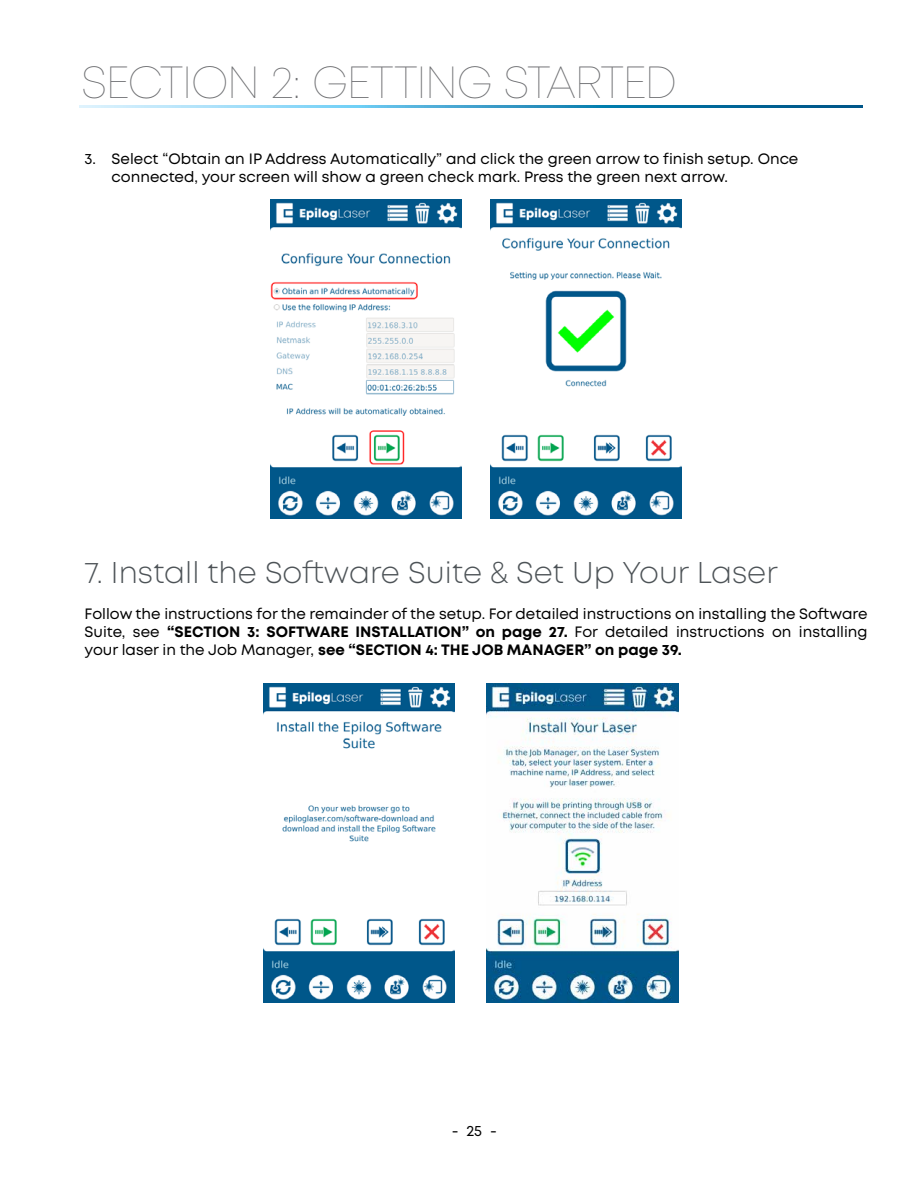
<style>
.page{position:relative;width:918px;height:1188px;background:#fff}
.page>*{position:absolute;margin:0;border:0;box-sizing:border-box;transform-origin:0 0}
.t1{font:100 45px "Mont";letter-spacing:-.04em;color:#6d6e71}
.t2{font:300 30px "Mont";color:#4d5357}
.t3{font:15px/18px "Mont";color:#000}
.s1{font-weight:700}
</style>
<div class="page">
<svg style="left:79px;top:106px;width:783px;height:1px"></svg>
<img style="left:490px;top:200px;width:192px;height:319px">
<img style="left:270px;top:200px;width:192px;height:319px">
<img style="left:487px;top:684px;width:191px;height:319px">
<img style="left:263px;top:684px;width:192px;height:319px">
<h1 class="t1" style="left:81px;top:55px;width:597px">SECTION 2: GETTING STARTED</h1>
<p class="t3" style="left:112px;top:150px;width:688px;text-indent:-27px">3. Select “Obtain an IP Address Automatically” and click the green arrow to finish setup. Once connected, your screen will show a green check mark. Press the green next arrow.</p>
<h2 class="t2" style="left:85px;top:554px;width:695px">7. Install the Software Suite &amp; Set Up Your Laser</h2>
<p class="t3" style="left:85px;top:604px;width:785px;text-align:justify">Follow the instructions for the remainder of the setup. For detailed instructions on installing the Software Suite, see <span class="s1">“SECTION 3: SOFTWARE INSTALLATION” on page 27.</span> For detailed instructions on installing your laser in the Job Manager, <span class="s1">see “SECTION 4: THE JOB MANAGER” on page 39.</span></p>
<p class="t3" style="left:452px;top:1122px;width:47px">- 25 -</p>
</div>
